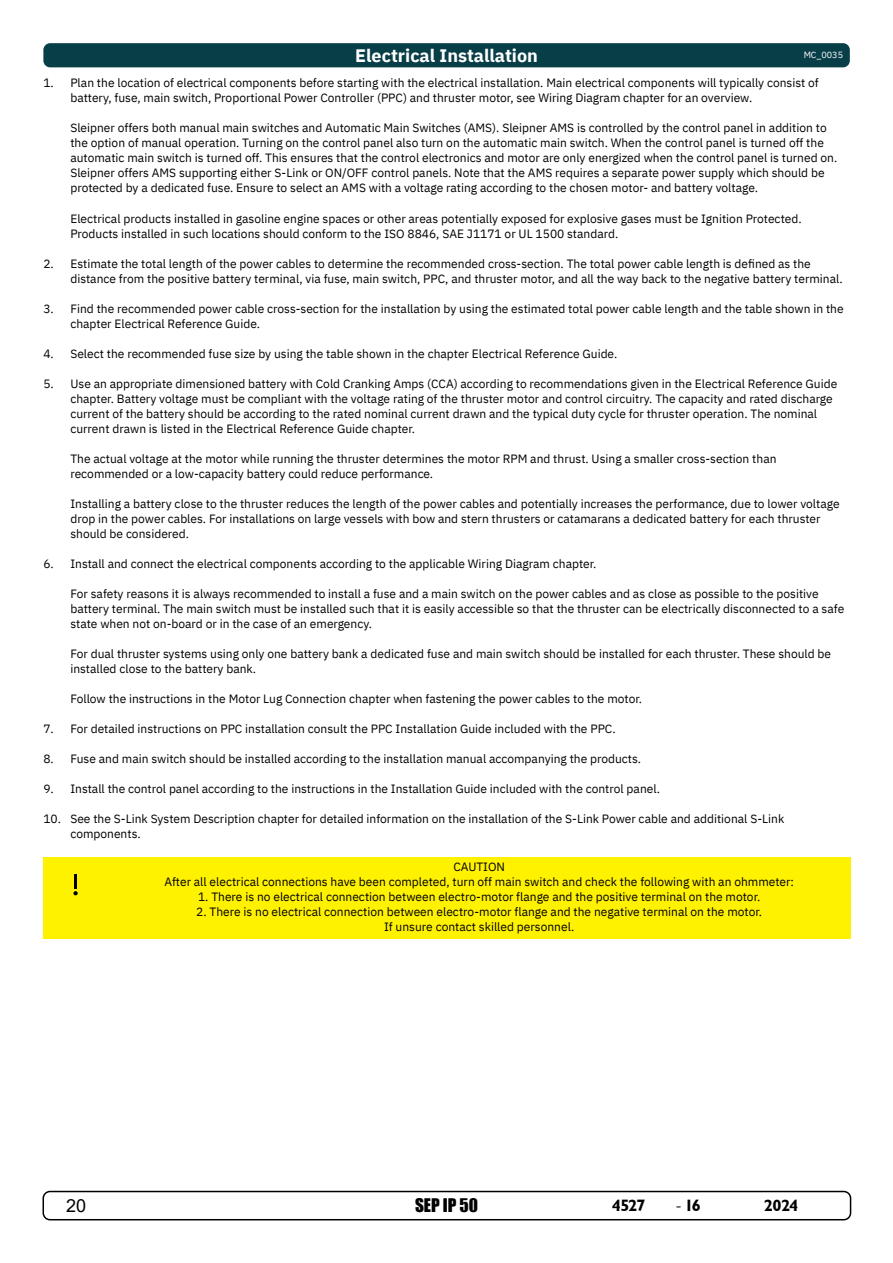
<style>
.page{position:relative;width:893px;height:1263px;background:#fff}
.page>*{position:absolute;margin:0;border:0;box-sizing:border-box;transform-origin:0 0}
.t1{font:700 18px "IBM Plex Sans";color:#fff}
.t2{font:18px "Arial";color:#000}
.t3{font:17.25px "Impact";color:#000}
.t4{font:16.5px "Garrison Sans BOLD";letter-spacing:-.055em;color:#000}
.t5{font:12px/15px "IBM Plex Sans";color:#000}
.t6{font:9px "IBM Plex Sans";color:#fff}
.s1{font-family:"Minion Pro";font-size:18px}
</style>
<div class="page">
<div style="left:43px;top:1191px;width:808px;height:29px;border:2px solid #000;border-radius:7px"></div>
<div style="left:43px;top:43px;width:807px;height:24px;background:#083e48;border-radius:7px"></div>
<div style="left:43px;top:857px;width:808px;height:81px;background:#fff200"></div>
<hr style="left:74px;top:874px;width:3px;height:15px;background:#000101">
<svg style="left:73px;top:891px;width:5px;height:4px"></svg>
<p class="t1" style="left:355px;top:41px;width:184px">Electrical Installation</p>
<p class="t6" style="left:804px;top:48px;width:41px">MC_0035</p>
<p class="t5" style="left:70px;top:75px;width:750px;text-indent:-27px">1. Plan the location of electrical components before starting with the electrical installation. Main electrical components will typically consist of battery, fuse, main switch, Proportional Power Controller (PPC) and thruster motor, see Wiring Diagram chapter for an overview.</p>
<p class="t5" style="left:70px;top:120px;width:768px">Sleipner offers both manual main switches and Automatic Main Switches (AMS). Sleipner AMS is controlled by the control panel in addition to the option of manual operation. Turning on the control panel also turn on the automatic main switch. When the control panel is turned off the automatic main switch is turned off. This ensures that the control electronics and motor are only energized when the control panel is turned on.<br>Sleipner offers AMS supporting either S-Link or ON/OFF control panels. Note that the AMS requires a separate power supply which should be protected by a dedicated fuse. Ensure to select an AMS with a voltage rating according to the chosen motor- and battery voltage.</p>
<p class="t5" style="left:70px;top:210px;width:733px">Electrical products installed in gasoline engine spaces or other areas potentially exposed for explosive gases must be Ignition Protected.<br>Products installed in such locations should conform to the ISO 8846, SAE J1171 or UL 1500 standard.</p>
<p class="t5" style="left:70px;top:255px;width:774px;text-indent:-27px">2. Estimate the total length of the power cables to determine the recommended cross-section. The total power cable length is defined as the distance from the positive battery terminal, via fuse, main switch, PPC, and thruster motor, and all the way back to the negative battery terminal.</p>
<p class="t5" style="left:70px;top:300px;width:775px;text-indent:-27px">3. Find the recommended power cable cross-section for the installation by using the estimated total power cable length and the table shown in the chapter Electrical Reference Guide.</p>
<p class="t5" style="left:43px;top:345px;width:575px">4. Select the recommended fuse size by using the table shown in the chapter Electrical Reference Guide.</p>
<p class="t5" style="left:70px;top:375px;width:768px;text-indent:-27px">5. Use an appropriate dimensioned battery with Cold Cranking Amps (CCA) according to recommendations given in the Electrical Reference Guide chapter. Battery voltage must be compliant with the voltage rating of the thruster motor and control circuitry. The capacity and rated discharge current of the battery should be according to the rated nominal current drawn and the typical duty cycle for thruster operation. The nominal current drawn is listed in the Electrical Reference Guide chapter.</p>
<p class="t5" style="left:70px;top:450px;width:708px">The actual voltage at the motor while running the thruster determines the motor RPM and thrust. Using a smaller cross-section than recommended or a low-capacity battery could reduce performance.</p>
<p class="t5" style="left:70px;top:495px;width:771px">Installing a battery close to the thruster reduces the length of the power cables and potentially increases the performance, due to lower voltage drop in the power cables. For installations on large vessels with bow and stern thrusters or catamarans a dedicated battery for each thruster should be considered.</p>
<p class="t5" style="left:43px;top:555px;width:555px">6. Install and connect the electrical components according to the applicable Wiring Diagram chapter.</p>
<p class="t5" style="left:70px;top:585px;width:775px">For safety reasons it is always recommended to install a fuse and a main switch on the power cables and as close as possible to the positive battery terminal. The main switch must be installed such that it is easily accessible so that the thruster can be electrically disconnected to a safe state when not on-board or in the case of an emergency.</p>
<p class="t5" style="left:70px;top:645px;width:762px">For dual thruster systems using only one battery bank a dedicated fuse and main switch should be installed for each thruster. These should be installed close to the battery bank.</p>
<p class="t5" style="left:70px;top:690px;width:573px">Follow the instructions in the Motor Lug Connection chapter when fastening the power cables to the motor.</p>
<p class="t5" style="left:43px;top:720px;width:574px">7. For detailed instructions on PPC installation consult the PPC Installation Guide included with the PPC.</p>
<p class="t5" style="left:43px;top:750px;width:599px">8. Fuse and main switch should be installed according to the installation manual accompanying the products.</p>
<p class="t5" style="left:43px;top:780px;width:618px">9. Install the control panel according to the instructions in the Installation Guide included with the control panel.</p>
<p class="t5" style="left:70px;top:810px;width:715px;text-indent:-27px">10. See the S-Link System Description chapter for detailed information on the installation of the S-Link Power cable and additional S-Link components.</p>
<p class="t5" style="left:164px;top:858px;width:631px;text-align:center">CAUTION<br>After all electrical connections have been completed, turn off main switch and check the following with an ohmmeter:</p>
<p class="t5" style="left:198px;top:888px;width:564px">1. There is no electrical connection between electro-motor flange and the positive terminal on the motor.</p>
<p class="t5" style="left:196px;top:903px;width:567px;text-align:center">2. There is no electrical connection between electro-motor flange and the negative terminal on the motor.<br>If unsure contact skilled personnel.</p>
<h1 class="t2" style="left:66px;top:1193px;width:22px">20</h1>
<h2 class="t3" style="left:415px;top:1192px;width:64px">SEP IP 50</h2>
<h3 class="t4" style="left:612px;top:1196px;width:35px">4527</h3>
<h3 class="t4" style="left:675px;top:1196px;width:27px"><span class="s1">-</span> 16</h3>
<h3 class="t4" style="left:764px;top:1196px;width:36px">2024</h3>
</div>
